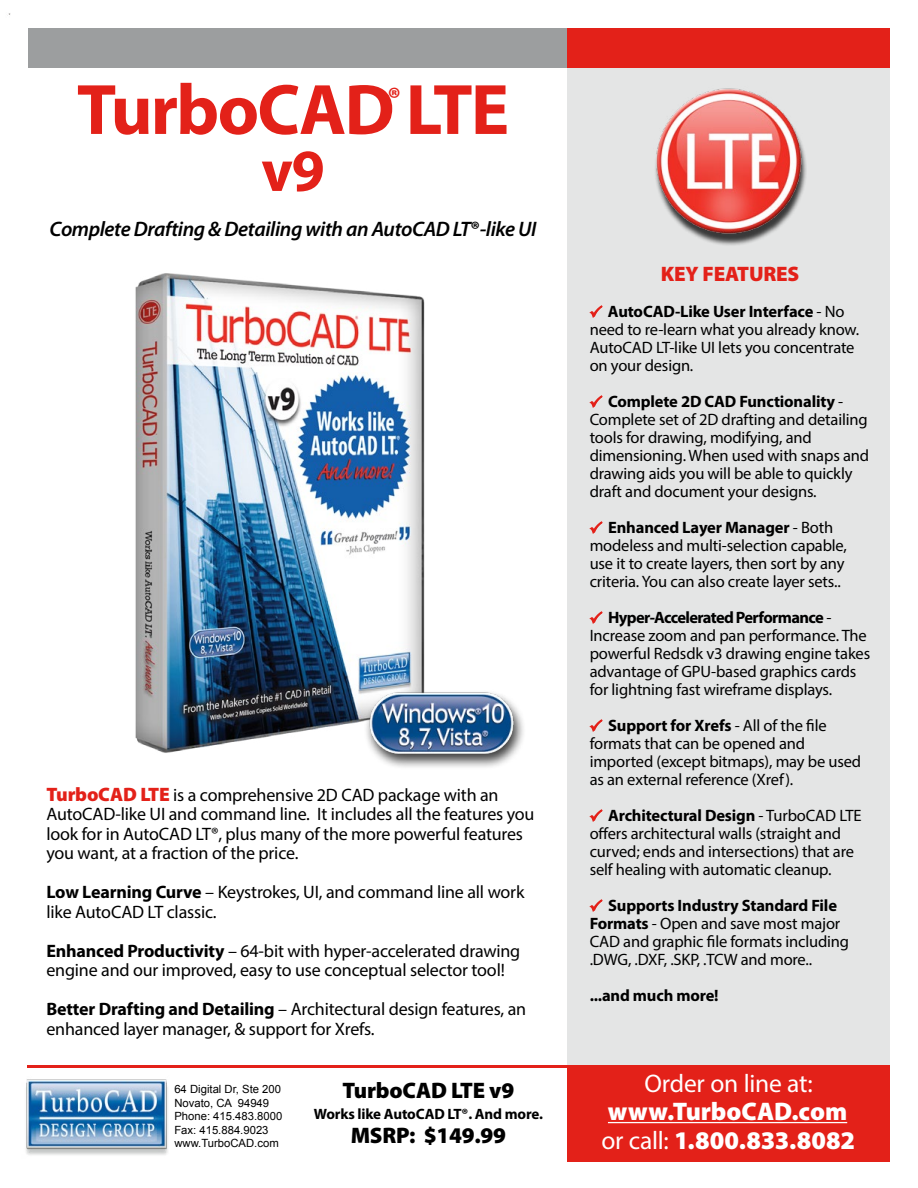
<style>
.page{position:relative;width:918px;height:1188px;background:#fff}
.page>*{position:absolute;margin:0;border:0;box-sizing:border-box;transform-origin:0 0}
.t1{font:700 72px "Myriad Pro";letter-spacing:-.025em;color:#e32119}
.t2{font:700 60px "Myriad Pro";color:#e32119}
.t3{font:700 29.7px "Myriad Pro";color:#e32119}
.t4{font:900 25.5px/28.5px "Myriad Pro";color:#fff}
.t5{font:25.5px "Myriad Pro";letter-spacing:-.01em;color:#fff}
.t6{font:900 22.5px "Myriad Pro";letter-spacing:-.01em;color:#000}
.t7{font:italic 600 21px "Myriad Pro";letter-spacing:-.02em;color:#000}
.t8{font:900 21px "Myriad Pro";letter-spacing:-.01em;color:#e32119}
.t9{font:18px/19.5px "Myriad Pro";letter-spacing:-.01em;color:#000}
.t10{font:16.5px/18px "Myriad Pro";letter-spacing:-.01em;color:#000}
.t11{font:700 16.5px "Myriad Pro";letter-spacing:-.01em;color:#000}
.t12{font:700 15px "Myriad Pro";letter-spacing:-.01em;color:#000}
.t13{font:11.25px/13.5px "Arial";color:#000}
.s1{font-weight:700;font-style:normal}
.s2{font-weight:900;font-size:19.5px;color:#e32119}
.s3{font-weight:700}
.s4{font-weight:400}
</style>
<div class="page">
<img style="left:8px;top:13px;width:882px;height:1149px">
<svg style="left:587px;top:304px;width:17px;height:16px"></svg>
<svg style="left:587px;top:394px;width:17px;height:16px"></svg>
<svg style="left:587px;top:520px;width:17px;height:16px"></svg>
<svg style="left:587px;top:610px;width:17px;height:16px"></svg>
<svg style="left:587px;top:718px;width:17px;height:16px"></svg>
<svg style="left:587px;top:808px;width:17px;height:16px"></svg>
<svg style="left:587px;top:898px;width:17px;height:16px"></svg>
<h1 class="t1" style="left:77px;top:63px;width:434px">TurboCAD LTE</h1>
<h3 class="t3" style="left:387px;top:79px;width:15px">®</h3>
<h2 class="t2" style="left:261px;top:132px;width:65px">v9</h2>
<p class="t7" style="left:50px;top:216px;width:488px">Complete Drafting &amp; Detailing with an AutoCAD LT<span class="s1">®</span>-like UI</p>
<p class="t9" style="left:46px;top:785px;width:490px"><span class="s2">TurboCAD LTE</span> is a comprehensive 2D CAD package with an AutoCAD-like UI and command line. It includes all the features you look for in AutoCAD LT®, plus many of the more powerful features you want, at a fraction of the price.</p>
<p class="t9" style="left:46px;top:882px;width:480px"><span class="s3">Low Learning Curve</span> – Keystrokes, UI, and command line all work like AutoCAD LT classic.</p>
<p class="t9" style="left:46px;top:941px;width:475px"><span class="s3">Enhanced Productivity</span> – 64-bit with hyper-accelerated drawing engine and our improved, easy to use conceptual selector tool!</p>
<p class="t9" style="left:46px;top:999px;width:481px"><span class="s3">Better Drafting and Detailing</span> – Architectural design features, an enhanced layer manager, &amp; support for Xrefs.</p>
<p class="t13" style="left:174px;top:1083px;width:110px">64 Digital Dr, Ste 200<br>Novato, CA 94949<br>Phone: 415.483.8000<br>Fax: 415.884.9023 www.TurboCAD.com</p>
<h3 class="t6" style="left:343px;top:1075px;width:173px">TurboCAD LTE v9</h3>
<p class="t12" style="left:314px;top:1104px;width:231px">Works like AutoCAD LT®. And more.</p>
<h3 class="t6" style="left:351px;top:1120px;width:157px">MSRP: $149.99</h3>
<p class="t8" style="left:661px;top:260px;width:140px">KEY FEATURES</p>
<p class="t10" style="left:590px;top:303px;width:271px;text-indent:18px"><span class="s3">AutoCAD-Like User Interface</span> - No need to re-learn what you already know.<br>AutoCAD LT-like UI lets you concentrate on your design.</p>
<p class="t10" style="left:590px;top:393px;width:281px;text-indent:18px"><span class="s3">Complete 2D CAD Functionality</span> - Complete set of 2D drafting and detailing tools for drawing, modifying, and dimensioning. When used with snaps and drawing aids you will be able to quickly draft and document your designs.</p>
<p class="t10" style="left:590px;top:519px;width:259px;text-align:center"><span class="s3">Enhanced Layer Manager</span> - Both modeless and multi-selection capable, use it to create layers, then sort by any criteria. You can also create layer sets..</p>
<p class="t10" style="left:590px;top:609px;width:282px;text-indent:18px"><span class="s3">Hyper-Accelerated Performance</span> - Increase zoom and pan performance. The powerful Redsdk v3 drawing engine takes advantage of GPU-based graphics cards for lightning fast wireframe displays.</p>
<p class="t10" style="left:590px;top:717px;width:273px;text-indent:18px"><span class="s3">Support for Xrefs</span> - All of the file formats that can be opened and imported (except bitmaps), may be used as an external reference (Xref).</p>
<p class="t10" style="left:590px;top:807px;width:273px;text-indent:18px"><span class="s3">Architectural Design</span> - TurboCAD LTE offers architectural walls (straight and curved; ends and intersections) that are self healing with automatic cleanup.</p>
<p class="t10" style="left:590px;top:897px;width:261px;text-indent:18px"><span class="s3">Supports Industry Standard File Formats</span> - Open and save most major CAD and graphic file formats including .DWG, .DXF, .SKP, .TCW and more..</p>
<p class="t11" style="left:590px;top:985px;width:131px">...and much more!</p>
<h3 class="t5" style="left:644px;top:1067px;width:170px">Order on line at:</h3>
<h3 class="t4" style="left:601px;top:1096px;width:255px">www.TurboCAD.com <span class="s4">or call:</span> 1.800.833.8082</h3>
</div>
